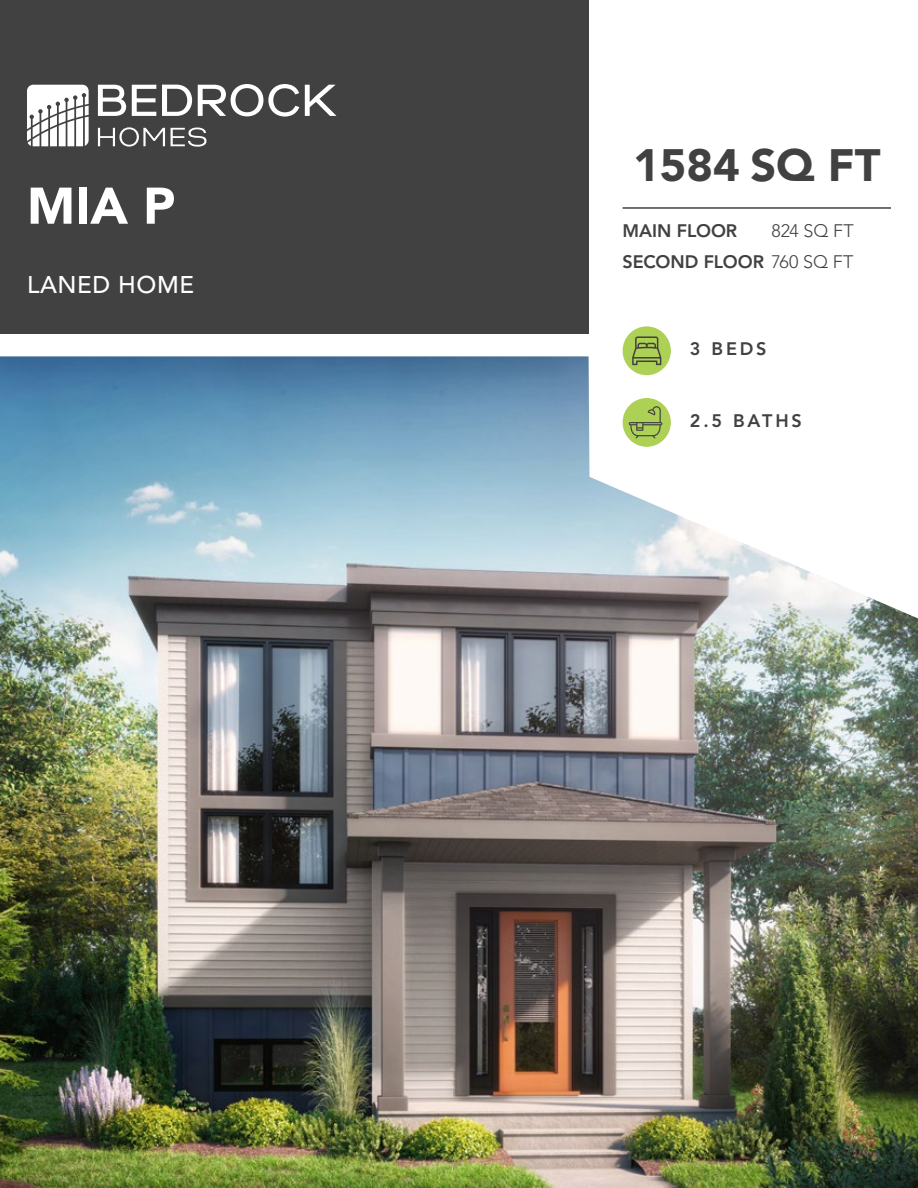
<style>
.page{position:relative;width:918px;height:1188px;background:#fff}
.page>*{position:absolute;margin:0;border:0;box-sizing:border-box;transform-origin:0 0}
.t1{font:900 51px "Avenir LT Std";color:#fff}
.t2{font:900 45px "Avenir LT Std";color:#424142}
.t3{font:500 24px "Avenir LT Std";letter-spacing:.025em;color:#fff}
.t4{font:800 18px/31.7px "Avenir LT Std";color:#424142}
.t5{font:800 18px "Avenir LT Std";letter-spacing:.155em;color:#424042}
.t6{font:300 18px "Avenir LT Std";letter-spacing:-.01em;color:#424142}
.s1{font-weight:300}
</style>
<div class="page">
<div style="left:0;top:0;width:589px;height:334px;background:#424142"></div>
<svg style="left:27px;top:85px;width:62px;height:61px;background:#d6d5d6"></svg>
<svg style="left:98px;top:85px;width:28px;height:31px"></svg>
<svg style="left:132px;top:85px;width:24px;height:31px"></svg>
<svg style="left:162px;top:85px;width:30px;height:31px"></svg>
<svg style="left:198px;top:84px;width:101px;height:33px"></svg>
<svg style="left:305px;top:85px;width:31px;height:31px"></svg>
<svg style="left:98px;top:127px;width:67px;height:20px"></svg>
<svg style="left:171px;top:127px;width:36px;height:20px"></svg>
<div style="left:623px;top:326px;width:48px;height:49px;background:#acd154;border-radius:50%"></div>
<svg style="left:632px;top:336px;width:29px;height:20px"></svg>
<hr style="left:623px;top:207px;width:268px;height:2px;background:#424142">
<img style="left:0;top:356px;width:918px;height:832px">
<h1 class="t1" style="left:27px;top:175px;width:150px">MIA P</h1>
<h3 class="t3" style="left:27px;top:271px;width:169px">LANED HOME</h3>
<h2 class="t2" style="left:633px;top:138px;width:249px">1584 SQ FT</h2>
<p class="t4" style="left:623px;top:215px;width:233px">MAIN FLOOR<br>SECOND FLOOR <span class="s1">760 SQ FT</span></p>
<p class="t6" style="left:772px;top:220px;width:84px">824 SQ FT</p>
<p class="t5" style="left:690px;top:339px;width:78px">3 BEDS</p>
<p class="t5" style="left:690px;top:410px;width:113px">2.5 BATHS</p>
</div>
